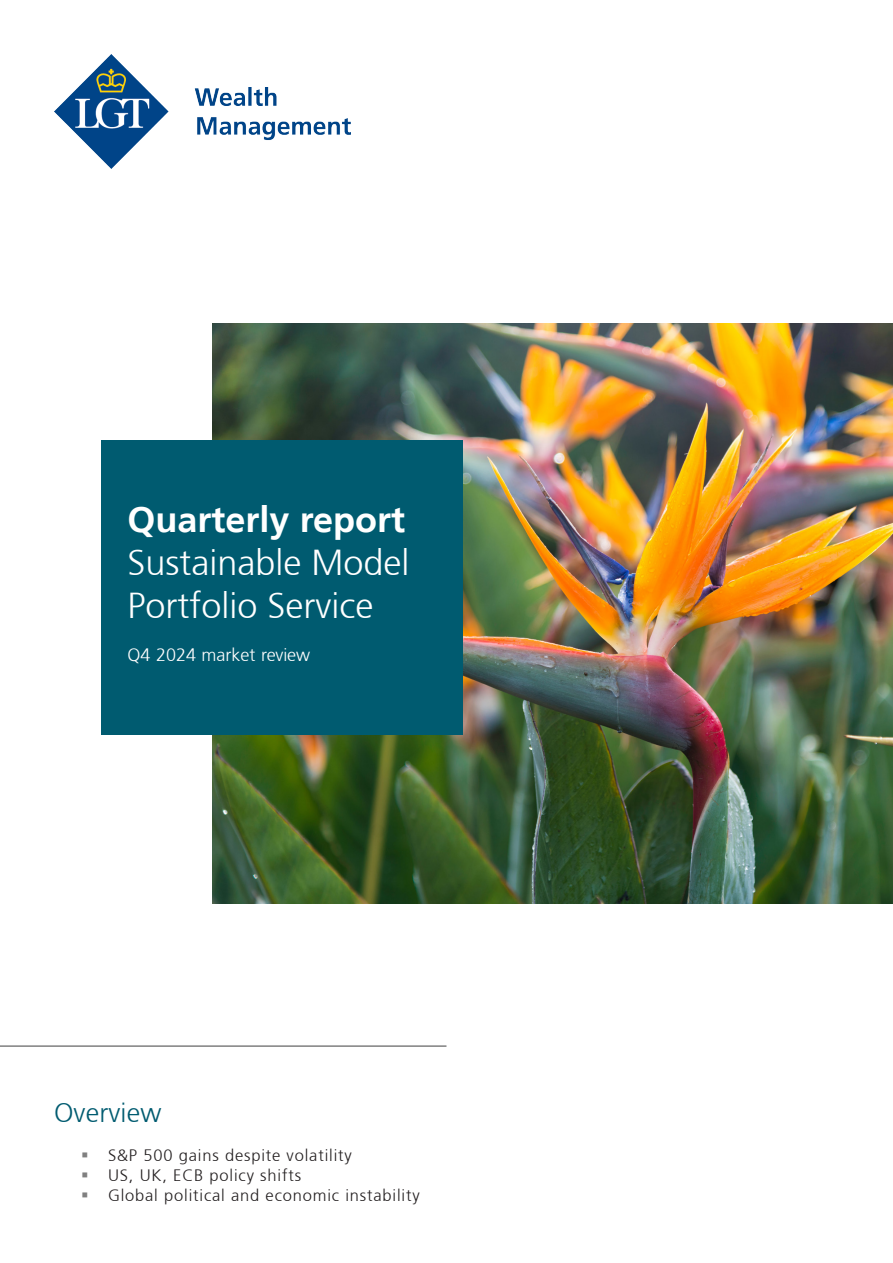
<style>
.page{position:relative;width:893px;height:1263px;background:#fff}
.page>*{position:absolute;margin:0;border:0;box-sizing:border-box;transform-origin:0 0}
.t1{font:300 36px/43.2px "Frutiger 45";color:#fff}
.Lead{font:300 27px "Frutiger 45";letter-spacing:.005em;color:#005b70}
.t2{font:300 18px "Frutiger 45";color:#fff}
.t3{font:300 16.5px "Frutiger 45";letter-spacing:.05em;color:#231f20}
.s1{font-family:"Frutiger 65";font-weight:700}
.s2{color:#808080}
</style>
<div class="page">
<img style="left:213px;top:323px;width:680px;height:580px">
<img style="left:54px;top:54px;width:296px;height:114px">
<div style="left:102px;top:441px;width:361px;height:294px;background:#005b70"></div>
<hr style="left:0;top:1045px;width:446px;height:2px;background:#808080">
<p class="t1" style="left:128px;top:498px;width:284px"><span class="s1">Quarterly report<br></span>Sustainable Model<br>Portfolio Service</p>
<p class="t2" style="left:128px;top:645px;width:184px">Q4 2024 market review</p>
<p class="Lead" style="left:54px;top:1097px;width:109px">Overview</p>
<p class="t3" style="left:81px;top:1146px;width:272px"><span class="s2">▪</span> S&amp;P 500 gains despite volatility</p>
<p class="t3" style="left:81px;top:1166px;width:222px"><span class="s2">▪</span> US, UK, ECB policy shifts</p>
<p class="t3" style="left:81px;top:1186px;width:340px"><span class="s2">▪</span> Global political and economic instability</p>
</div>
